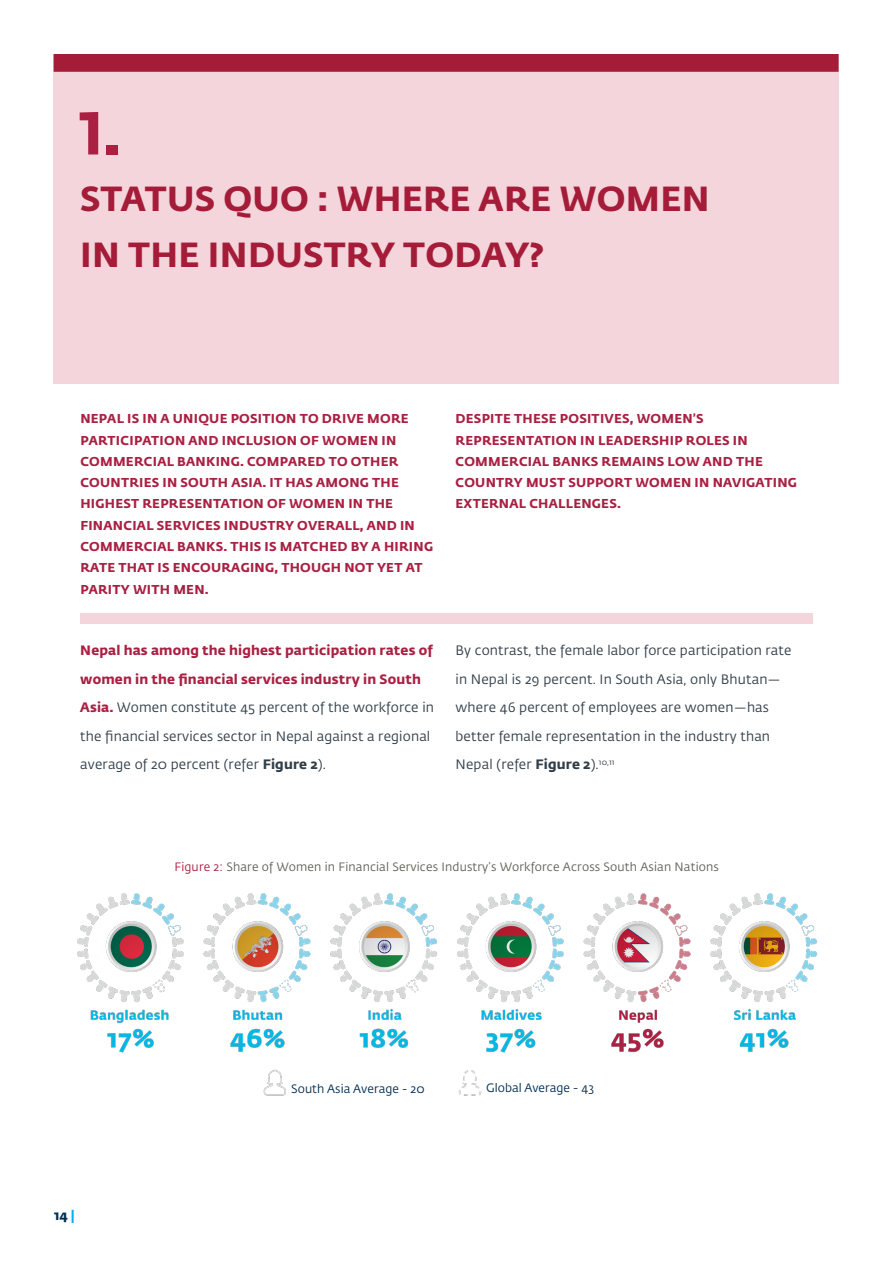
<style>
.page{position:relative;width:893px;height:1263px;background:#fff}
.page>*{position:absolute;margin:0;border:0;box-sizing:border-box;transform-origin:0 0}
.t1{font:700 60px "Fedra Sans Std";color:#a92042}
.t2{font:700 34.5px/56.4px "Fedra Sans Std";letter-spacing:.01em;color:#a51c39}
.Body_Subheads{font:13.5px/28.5px "Fedra Sans Std";letter-spacing:.015em;color:#313e48}
.t3{font:700 13.5px "Fedra Sans Std";color:#002e54}
.Bulleted_List{font:700 12.75px/21.3px "Fedra Sans Std";letter-spacing:.02em;color:#a92042}
.Body{font:12px "Fedra Sans Std";letter-spacing:.015em;color:#626257}
.Body-2{font:12px "Fedra Sans Std";letter-spacing:.005em;color:#002e54}
.s1{font-weight:700;color:#a92042}
.s2{font-weight:700}
.s3{color:#ab2142}
.s4{color:#00aeef}
</style>
<div class="page">
<img style="left:77px;top:893px;width:741px;height:203px">
<div style="left:54px;top:54px;width:785px;height:329px;background:#f3d5db"></div>
<div style="left:54px;top:54px;width:785px;height:18px;background:#a51c39"></div>
<div style="left:80px;top:613px;width:733px;height:11px;background:#f3d5db"></div>
<p class="t1" style="left:80px;top:95px;width:43px">1.</p>
<p class="t2" style="left:80px;top:170px;width:631px">STATUS QUO : WHERE ARE WOMEN<br>IN THE INDUSTRY TODAY?</p>
<p class="Bulleted_List" style="left:80px;top:408px;width:354px">NEPAL IS IN A UNIQUE POSITION TO DRIVE MORE PARTICIPATION AND INCLUSION OF WOMEN IN COMMERCIAL BANKING. COMPARED TO OTHER COUNTRIES IN SOUTH ASIA. IT HAS AMONG THE HIGHEST REPRESENTATION OF WOMEN IN THE FINANCIAL SERVICES INDUSTRY OVERALL, AND IN COMMERCIAL BANKS. THIS IS MATCHED BY A HIRING RATE THAT IS ENCOURAGING, THOUGH NOT YET AT PARITY WITH MEN.</p>
<p class="Bulleted_List" style="left:456px;top:408px;width:343px">DESPITE THESE POSITIVES, WOMEN’S REPRESENTATION IN LEADERSHIP ROLES IN COMMERCIAL BANKS REMAINS LOW AND THE COUNTRY MUST SUPPORT WOMEN IN NAVIGATING EXTERNAL CHALLENGES.</p>
<p class="Body_Subheads" style="left:80px;top:636px;width:355px"><span class="s1">Nepal has among the highest participation rates of women in the financial services industry in South Asia.</span> Women constitute 45 percent of the workforce in the financial services sector in Nepal against a regional average of 20 percent (refer <span class="s2">Figure 2</span>).</p>
<p class="Body_Subheads" style="left:455px;top:636px;width:337px">By contrast, the female labor force participation rate in Nepal is 29 percent. In South Asia, only Bhutan— where 46 percent of employees are women—has better female representation in the industry than Nepal (refer <span class="s2">Figure 2</span>).<sup>10,11</sup></p>
<p class="Body" style="left:174px;top:859px;width:546px"><span class="s3">Figure 2:</span> Share of Women in Financial Services Industry’s Workforce Across South Asian Nations</p>
<p class="t3" style="left:54px;top:1206px;width:22px">14 <span class="s4">|</span></p>
<p class="Body-2" style="left:291px;top:1082px;width:135px">South Asia Average - 20</p>
<p class="Body-2" style="left:486px;top:1080px;width:109px">Global Average - 43</p>
</div>
